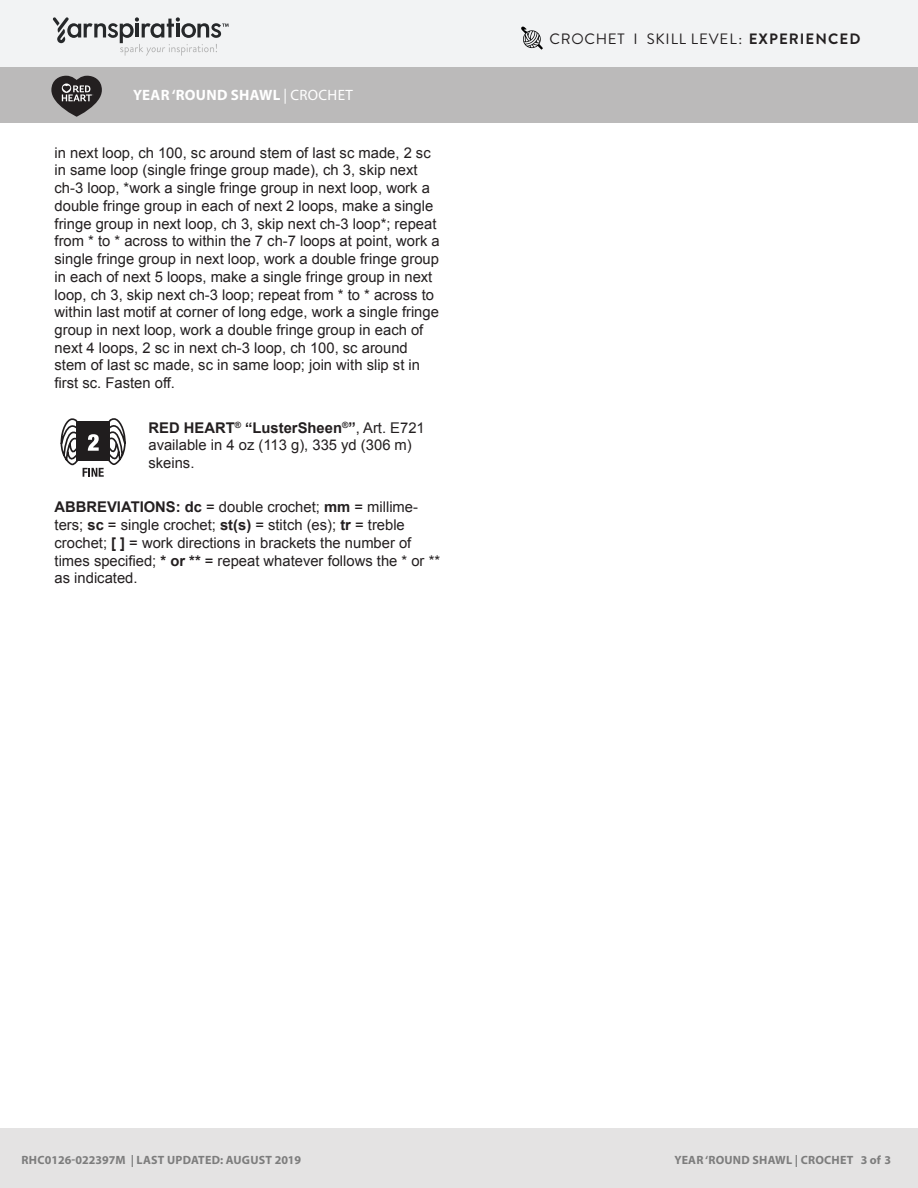
<style>
.page{position:relative;width:918px;height:1188px;background:#fff}
.page>*{position:absolute;margin:0;border:0;box-sizing:border-box;transform-origin:0 0}
.Skill_Level{font:15px "Brandon Grotesque";letter-spacing:.05em;color:#231f20}
.Pattern_Title{font:700 15px "Myriad Pro";letter-spacing:.02em;color:#fff}
.t1{font:14.85px/17.7px "Arial";color:#231f20}
.t2{font:700 12px "Myriad Pro";letter-spacing:.02em;color:#7d7d7d}
.s1{font-weight:400}
.s2{font-weight:700}
</style>
<div class="page">
<div style="left:0;top:0;width:918px;height:68px;background:#f2f3f4"></div>
<div style="left:0;top:68px;width:918px;height:55px;background:#bbbaba"></div>
<svg style="left:53px;top:17px;width:176px;height:39px"></svg>
<svg style="left:51px;top:76px;width:51px;height:41px"></svg>
<div style="left:0;top:1128px;width:918px;height:60px;background:#e4e3e3"></div>
<hr style="left:55px;top:1041px;width:824px;height:1px;background:#bcbdc0">
<svg style="left:60px;top:418px;width:66px;height:59px"></svg>
<svg style="left:521px;top:26px;width:22px;height:24px"></svg>
<p class="Pattern_Title" style="left:133px;top:85px;width:221px">YEAR ‘ROUND SHAWL <span class="s1">| CROCHET</span></p>
<p class="t1" style="left:55px;top:144px;width:387px">in next loop, ch 100, sc around stem of last sc made, 2 sc in same loop (single fringe group made), ch 3, skip next ch-3 loop, *work a single fringe group in next loop, work a double fringe group in each of next 2 loops, make a single fringe group in next loop, ch 3, skip next ch-3 loop*; repeat from * to * across to within the 7 ch-7 loops at point, work a single fringe group in next loop, work a double fringe group in each of next 5 loops, make a single fringe group in next loop, ch 3, skip next ch-3 loop; repeat from * to * across to within last motif at corner of long edge, work a single fringe group in next loop, work a double fringe group in each of next 4 loops, 2 sc in next ch-3 loop, ch 100, sc around stem of last sc made, sc in same loop; join with slip st in first sc. Fasten off.</p>
<p class="t1" style="left:149px;top:419px;width:278px"><span class="s2">RED HEART</span><sup>®</sup> <span class="s2">“LusterSheen</span><sup>®</sup><span class="s2">”</span>, Art. E721 available in 4 oz (113 g), 335 yd (306 m) skeins.</p>
<p class="t1" style="left:55px;top:498px;width:387px"><span class="s2">ABBREViATiOnS: dc</span> = double crochet; <span class="s2">mm</span> = millime&shy;ters; <span class="s2">sc</span> = single crochet; <span class="s2">st(s)</span> = stitch (es); <span class="s2">tr</span> = treble crochet; <span class="s2">[ ]</span> = work directions in brackets the number of times specified; <span class="s2">* or **</span> = repeat whatever follows the * or ** as indicated.</p>
<p class="Skill_Level" style="left:550px;top:29px;width:312px">CROCHET I SKILL LEVEL: <span class="s2">EXPERIENCED</span></p>
<p class="t2" style="left:22px;top:1152px;width:281px">RHC0126-022397M | LAST UPDATED: AUGUST 2019</p>
<p class="t2" style="left:674px;top:1152px;width:218px">YEAR ‘ROUND SHAWL | CROCHET 3 of 3</p>
</div>
